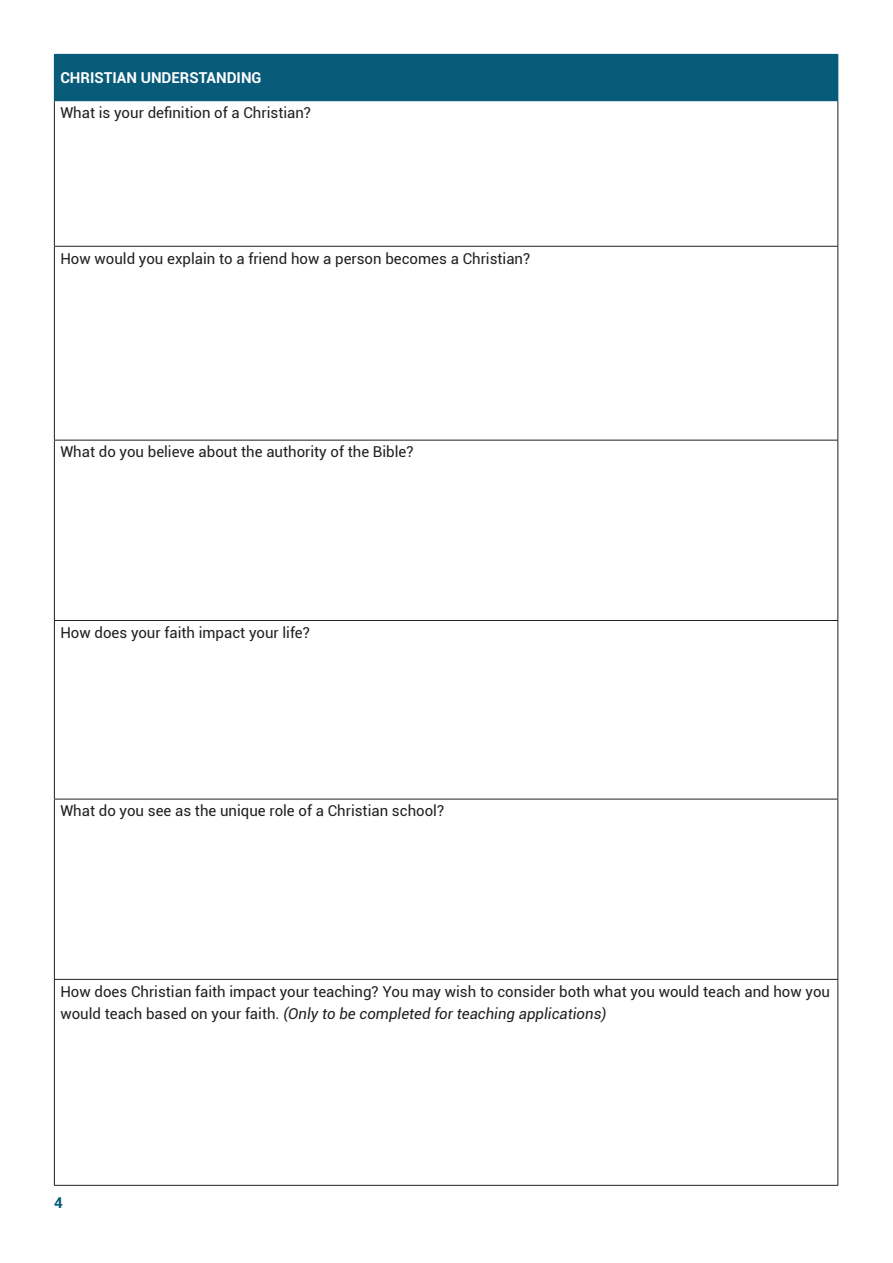
<style>
.page{position:relative;width:893px;height:1263px;background:#fff}
.page>*{position:absolute;margin:0;border:0;box-sizing:border-box;transform-origin:0 0}
.t1{font:15px/22.5px "Roboto";color:#231f20}
.t2{font:700 15px "Roboto";color:#fff}
.t3{font:700 15px "Roboto";color:#085b79}
.s1{font-style:italic}
</style>
<div class="page">
<div style="left:54px;top:54px;width:784px;height:47px;background:#085b79"></div>
<hr style="left:54px;top:101px;width:1px;height:145px;background:#231f20">
<hr style="left:837px;top:101px;width:1px;height:145px;background:#231f20">
<hr style="left:54px;top:246px;width:784px;height:1px;background:#231f20">
<hr style="left:54px;top:247px;width:1px;height:193px;background:#231f20">
<hr style="left:837px;top:247px;width:1px;height:193px;background:#231f20">
<hr style="left:54px;top:440px;width:784px;height:1px;background:#231f20">
<hr style="left:54px;top:440px;width:1px;height:180px;background:#231f20">
<hr style="left:837px;top:440px;width:1px;height:180px;background:#231f20">
<hr style="left:54px;top:620px;width:784px;height:1px;background:#231f20">
<hr style="left:54px;top:621px;width:1px;height:178px;background:#231f20">
<hr style="left:837px;top:621px;width:1px;height:178px;background:#231f20">
<hr style="left:54px;top:799px;width:784px;height:1px;background:#231f20">
<hr style="left:54px;top:799px;width:1px;height:180px;background:#231f20">
<hr style="left:837px;top:799px;width:1px;height:180px;background:#231f20">
<hr style="left:54px;top:979px;width:784px;height:1px;background:#231f20">
<hr style="left:54px;top:980px;width:1px;height:205px;background:#231f20">
<hr style="left:837px;top:980px;width:1px;height:205px;background:#231f20">
<hr style="left:54px;top:1185px;width:784px;height:1px;background:#231f20">
<p class="t2" style="left:60px;top:67px;width:203px">CHRISTIAN UNDERSTANDING</p>
<p class="t1" style="left:60px;top:101px;width:252px">What is your definition of a Christian?</p>
<p class="t1" style="left:60px;top:246px;width:471px">How would you explain to a friend how a person becomes a Christian?</p>
<p class="t1" style="left:60px;top:440px;width:355px">What do you believe about the authority of the Bible?</p>
<p class="t1" style="left:60px;top:621px;width:251px">How does your faith impact your life?</p>
<p class="t1" style="left:60px;top:799px;width:385px">What do you see as the unique role of a Christian school?</p>
<p class="t1" style="left:60px;top:979px;width:771px">How does Christian faith impact your teaching? You may wish to consider both what you would teach and how you would teach based on your faith. <span class="s1">(Only to be completed for teaching applications)</span></p>
<p class="t3" style="left:54px;top:1192px;width:10px">4</p>
</div>
